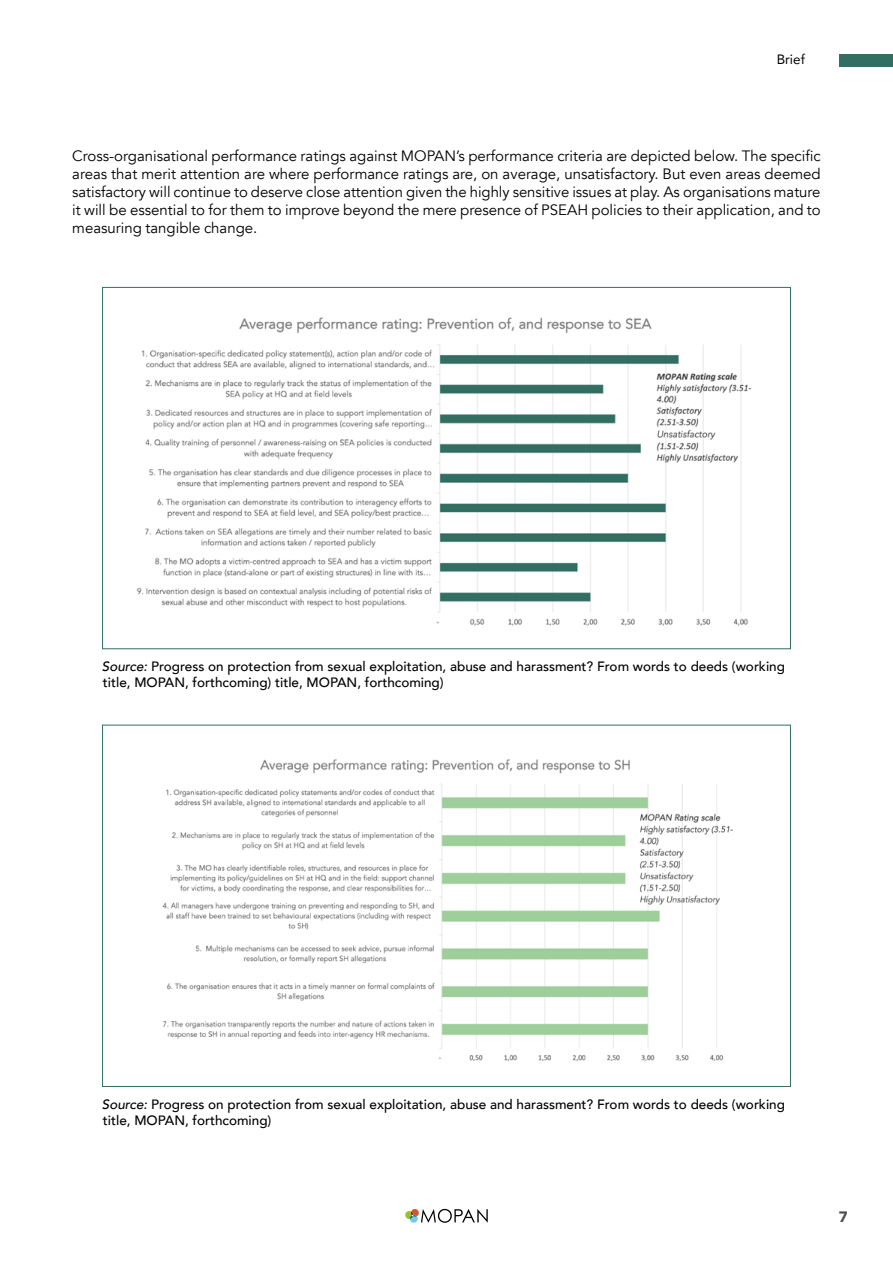
<style>
.page{position:relative;width:893px;height:1263px;background:#fff}
.page>*{position:absolute;margin:0;border:0;box-sizing:border-box;transform-origin:0 0}
.t1{font:15px/18px "Avenir";color:#000;text-align:justify}
.t2{font:900 15px "Avenir";color:#4d4d4f}
.t3{font:500 13.5px/16.2px "Avenir";color:#000}
.t4{font:13.5px "Avenir";color:#000}
.s1{font-style:italic}
</style>
<div class="page">
<div style="left:839px;top:54px;width:54px;height:12px;background:#336e62"></div>
<svg style="left:405px;top:1209px;width:83px;height:14px"></svg>
<img style="left:136px;top:317px;width:616px;height:309px">
<img style="left:162px;top:759px;width:570px;height:302px">
<p class="t4" style="left:777px;top:48px;width:30px">Brief</p>
<p class="t1" style="left:72px;top:147px;width:750px">Cross-organisational performance ratings against MOPAN’s performance criteria are depicted below. The specific areas that merit attention are where performance ratings are, on average, unsatisfactory. But even areas deemed satisfactory will continue to deserve close attention given the highly sensitive issues at play. As organisations mature it will be essential to for them to improve beyond the mere presence of PSEAH policies to their application, and to measuring tangible change.</p>
<p class="t3" style="left:102px;top:657px;width:685px"><span class="s1">Source:</span> Progress on protection from sexual exploitation, abuse and harassment? From words to deeds (working title, MOPAN, forthcoming) title, MOPAN, forthcoming)</p>
<p class="t3" style="left:102px;top:1096px;width:685px"><span class="s1">Source:</span> Progress on protection from sexual exploitation, abuse and harassment? From words to deeds (working title, MOPAN, forthcoming)</p>
<p class="t2" style="left:839px;top:1204px;width:10px">7</p>
</div>
